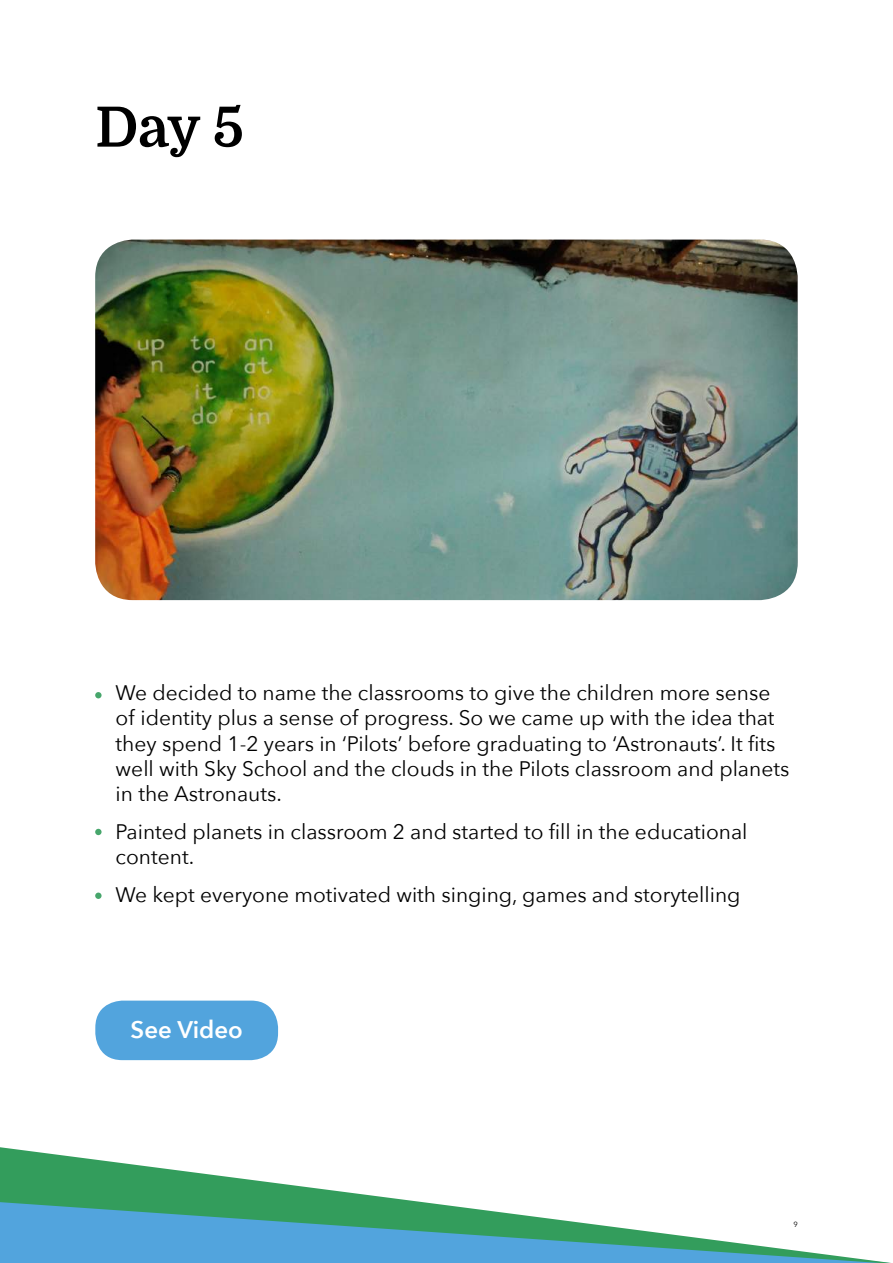
<style>
.page{position:relative;width:893px;height:1263px;background:#fff}
.page>*{position:absolute;margin:0;border:0;box-sizing:border-box;transform-origin:0 0}
.t1{font:700 55.5px "Domine";color:#000}
.t2{font:600 24px "Avenir Next";color:#fff}
.t3{font:21px/25.2px "Avenir Next";color:#000}
.t4{font:7.5px "Avenir Next";color:#000}
</style>
<div class="page">
<svg style="left:0;top:1147px;width:891px;height:116px"></svg>
<div style="left:95px;top:1000px;width:183px;height:60px;background:#52a4dd;border-radius:27px"></div>
<img style="left:95px;top:240px;width:703px;height:360px">
<div style="left:95px;top:692px;width:7px;height:6px;background:#47a66c;border-radius:50%"></div>
<div style="left:95px;top:829px;width:7px;height:6px;background:#47a66c;border-radius:50%"></div>
<svg style="left:95px;top:892px;width:7px;height:7px"></svg>
<h1 class="t1" style="left:95px;top:97px;width:150px">Day 5</h1>
<p class="t3" style="left:116px;top:679px;width:675px">We decided to name the classrooms to give the children more sense of identity plus a sense of progress. So we came up with the idea that they spend 1-2 years in ‘Pilots’ before graduating to ‘Astronauts’. It fits well with Sky School and the clouds in the Pilots classroom and planets in the Astronauts.</p>
<p class="t3" style="left:116px;top:818px;width:633px">Painted planets in classroom 2 and started to fill in the educational content.</p>
<p class="t3" style="left:116px;top:881px;width:626px">We kept everyone motivated with singing, games and storytelling</p>
<p class="t2" style="left:131px;top:1009px;width:114px">See Video</p>
<p class="t4" style="left:793px;top:1218px;width:6px">9</p>
</div>
